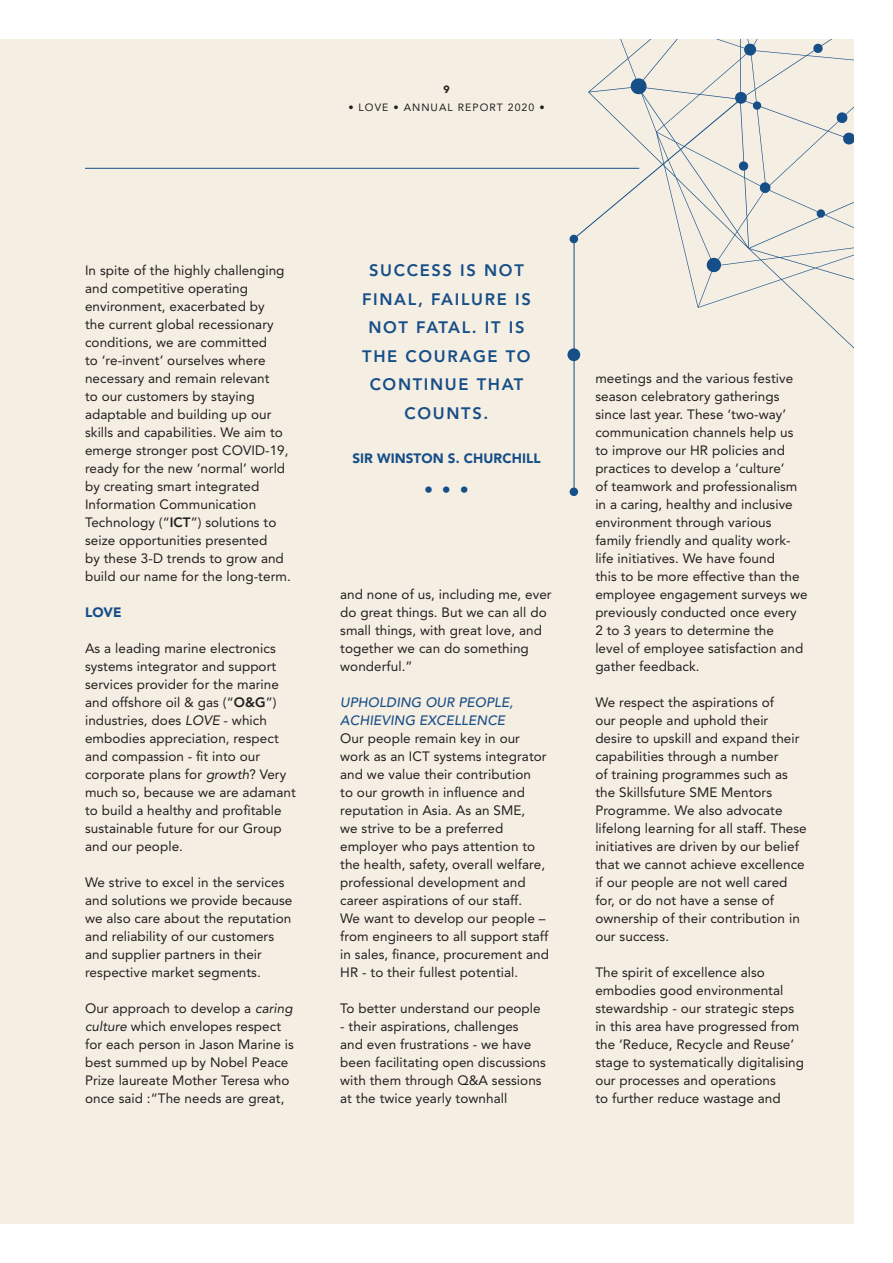
<style>
.page{position:relative;width:893px;height:1263px;background:#f5eee3}
.page>*{position:absolute;margin:0;border:0;box-sizing:border-box;transform-origin:0 0}
.t1{font:800 18px "Avenir LT Std";color:#164e87}
.t2{font:800 16.5px/28.5px "Avenir LT Std";letter-spacing:.1em;color:#164e87;text-align:center}
.t3{font:13.5px/18px "Avenir LT Std";letter-spacing:.005em;color:#231f20}
.t4{font:italic 500 13.5px/18px "Avenir LT Std";letter-spacing:.005em;color:#164e87}
.t5{font:900 13.5px "Avenir LT Std";letter-spacing:.005em;color:#164e87}
.t6{font:10.5px "Avenir LT Std";letter-spacing:.1em;color:#231f20}
.t7{font:900 10.5px "Avenir LT Std";color:#231f20}
.s1{font-weight:800}
.s2{font-style:italic}
</style>
<div class="page">
<svg style="left:588px;top:38px;width:267px;height:323px"></svg>
<svg style="left:573px;top:99px;width:168px;height:393px"></svg>
<div style="left:570px;top:235px;width:8px;height:8px;background:#164e87;border-radius:50%"></div>
<div style="left:570px;top:487px;width:8px;height:9px;background:#164e87;border-radius:50%"></div>
<div style="left:567px;top:348px;width:13px;height:13px;background:#164e87;border-radius:50%"></div>
<div style="left:0;top:0;width:893px;height:38px;background:#fff"></div>
<div style="left:855px;top:0;width:38px;height:1263px;background:#fff"></div>
<div style="left:0;top:1225px;width:893px;height:38px;background:#fff"></div>
<hr style="left:85px;top:168px;width:554px;height:1px;background:#164e87">
<p class="t7" style="left:443px;top:84px;width:8px">9</p>
<p class="t6" style="left:348px;top:102px;width:198px">• LOVE • ANNUAL REPORT 2020 •</p>
<p class="t3" style="left:85px;top:262px;width:207px">In spite of the highly challenging and competitive operating environment, exacerbated by<br>the current global recessionary conditions, we are committed<br>to ‘re-invent’ ourselves where necessary and remain relevant<br>to our customers by staying adaptable and building up our skills and capabilities. We aim to emerge stronger post COVID-19, ready for the new ‘normal’ world by creating smart integrated<br>Information Communication<br>Technology (“<span class="s1">ICT</span>”) solutions to seize opportunities presented<br>by these 3-D trends to grow and build our name for the long-term.</p>
<p class="t5" style="left:85px;top:605px;width:38px">LOVE</p>
<p class="t3" style="left:85px;top:640px;width:212px">As a leading marine electronics systems integrator and support services provider for the marine and offshore oil &amp; gas (“<span class="s1">O&amp;G</span>”) industries, does <span class="s2">LOVE</span> - which embodies appreciation, respect and compassion - fit into our corporate plans for <span class="s2">growth</span>? Very much so, because we are adamant to build a healthy and profitable sustainable future for our Group and our people.</p>
<p class="t3" style="left:85px;top:874px;width:209px">We strive to excel in the services and solutions we provide because we also care about the reputation and reliability of our customers and supplier partners in their respective market segments.</p>
<p class="t3" style="left:85px;top:1000px;width:210px">Our approach to develop a <span class="s2">caring culture</span> which envelopes respect for each person in Jason Marine is best summed up by Nobel Peace<br>Prize laureate Mother Teresa who once said :“The needs are great,</p>
<p class="t2" style="left:362px;top:257px;width:170px">SUCCESS IS NOT<br>FINAL, FAILURE IS<br>NOT FATAL. IT IS<br>THE COURAGE TO<br>CONTINUE THAT<br>COUNTS.</p>
<p class="t5" style="left:352px;top:452px;width:190px">SIR WINSTON S. CHURCHILL</p>
<h1 class="t1" style="left:424px;top:481px;width:46px">• • •</h1>
<p class="t3" style="left:340px;top:586px;width:213px">and none of us, including me, ever do great things. But we can all do small things, with great love, and together we can do something wonderful.”</p>
<p class="t4" style="left:340px;top:694px;width:175px">UPHOLDING OUR PEOPLE,<br>ACHIEVING EXCELLENCE</p>
<p class="t3" style="left:340px;top:730px;width:210px">Our people remain key in our work as an ICT systems integrator and we value their contribution<br>to our growth in influence and reputation in Asia. As an SME,<br>we strive to be a preferred employer who pays attention to the health, safety, overall welfare, professional development and career aspirations of our staff.<br>We want to develop our people – from engineers to all support staff in sales, finance, procurement and<br>HR - to their fullest potential.</p>
<p class="t3" style="left:340px;top:1000px;width:202px">To better understand our people</p>
<p class="t3" style="left:340px;top:1018px;width:207px">- their aspirations, challenges<br>and even frustrations - we have been facilitating open discussions with them through Q&amp;A sessions at the twice yearly townhall</p>
<p class="t3" style="left:595px;top:370px;width:214px">meetings and the various festive season celebratory gatherings since last year. These ‘two-way’ communication channels help us to improve our HR policies and practices to develop a ‘culture’<br>of teamwork and professionalism in a caring, healthy and inclusive environment through various family friendly and quality work&shy;life initiatives. We have found<br>this to be more effective than the employee engagement surveys we previously conducted once every<br>2 to 3 years to determine the<br>level of employee satisfaction and gather feedback.</p>
<p class="t3" style="left:595px;top:694px;width:213px">We respect the aspirations of<br>our people and uphold their desire to upskill and expand their capabilities through a number<br>of training programmes such as the Skillsfuture SME Mentors<br>Programme. We also advocate lifelong learning for all staff. These initiatives are driven by our belief that we cannot achieve excellence if our people are not well cared for, or do not have a sense of ownership of their contribution in our success.</p>
<p class="t3" style="left:595px;top:963px;width:210px">The spirit of excellence also embodies good environmental stewardship - our strategic steps in this area have progressed from the ‘Reduce, Recycle and Reuse’ stage to systematically digitalising our processes and operations<br>to further reduce wastage and</p>
</div>
